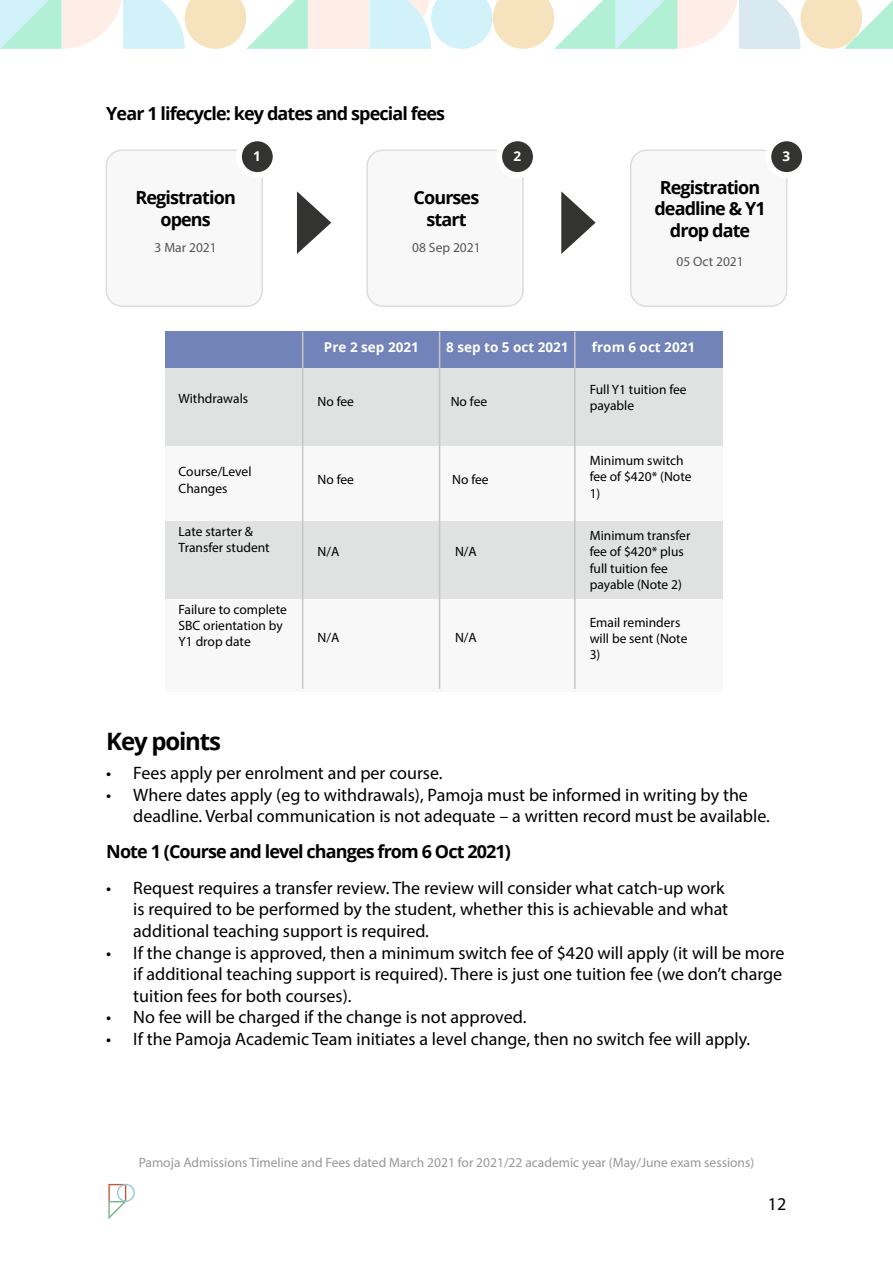
<style>
.page{position:relative;width:893px;height:1263px;background:#fff}
.page>*{position:absolute;margin:0;border:0;box-sizing:border-box;transform-origin:0 0}
.t1{font:700 24px "Open Sans";letter-spacing:-.05em;color:#000}
.t2{font:18px/21.6px "Myriad Pro";color:#000}
.t3{font:700 18px/21.6px "Open Sans";letter-spacing:-.05em;color:#000;text-align:center}
.t4{font:13.5px/16.2px "Myriad Pro";color:#000}
.t5{font:13.5px "Myriad Pro";color:#999898}
.t6{font:700 13.5px "Open Sans";color:#fff}
.t7{font:13.5px "Myriad Pro";color:#555}
</style>
<div class="page">
<svg style="left:108px;top:1184px;width:27px;height:35px"></svg>
<div style="left:106px;top:150px;width:156px;height:156px;background:#f9f8f8;border-radius:16px"></div>
<div style="left:106px;top:149px;width:157px;height:158px;border:2px solid #dfdddb;border-radius:16px"></div>
<div style="left:631px;top:150px;width:156px;height:156px;background:#f9f8f8;border-radius:16px"></div>
<div style="left:630px;top:149px;width:157px;height:158px;border:2px solid #dfdddb;border-radius:16px"></div>
<div style="left:367px;top:150px;width:156px;height:156px;background:#f9f8f8;border-radius:16px"></div>
<div style="left:366px;top:149px;width:158px;height:158px;border:2px solid #dfdddb;border-radius:16px"></div>
<svg style="left:239px;top:138px;width:37px;height:37px"></svg>
<div style="left:236px;top:135px;width:43px;height:43px;border:6px solid #fff;border-radius:50%"></div>
<svg style="left:499px;top:138px;width:37px;height:37px"></svg>
<div style="left:496px;top:135px;width:43px;height:43px;border:6px solid #fff;border-radius:50%"></div>
<svg style="left:768px;top:138px;width:37px;height:37px"></svg>
<div style="left:765px;top:135px;width:43px;height:43px;border:6px solid #fff;border-radius:50%"></div>
<svg style="left:297px;top:191px;width:34px;height:63px"></svg>
<svg style="left:561px;top:191px;width:35px;height:63px"></svg>
<div style="left:166px;top:332px;width:557px;height:360px;background:#f9f8f8"></div>
<div style="left:166px;top:332px;width:557px;height:36px;background:#7283ba"></div>
<div style="left:166px;top:368px;width:557px;height:78px;background:#e0e1e1"></div>
<div style="left:166px;top:521px;width:557px;height:77px;background:#e0e1e1"></div>
<hr style="left:302px;top:332px;width:1px;height:357px;background:#c7c6c7">
<hr style="left:439px;top:332px;width:1px;height:357px;background:#c7c6c7">
<hr style="left:574px;top:332px;width:2px;height:357px;background:#c7c6c7">
<svg style="left:0;top:0;width:893px;height:49px"></svg>
<p class="t3" style="left:106px;top:105px;width:340px">Year 1 lifecycle: key dates and special fees</p>
<p class="t6" style="left:253px;top:151px;width:9px">1</p>
<p class="t6" style="left:513px;top:151px;width:9px">2</p>
<p class="t6" style="left:783px;top:151px;width:9px">3</p>
<p class="t3" style="left:135px;top:189px;width:102px">Registration opens</p>
<p class="t3" style="left:414px;top:189px;width:67px">Courses start</p>
<p class="t3" style="left:654px;top:178px;width:113px">Registration deadline &amp; Y1 drop date</p>
<p class="t7" style="left:155px;top:242px;width:64px">3 Mar 2021</p>
<p class="t7" style="left:412px;top:242px;width:70px">08 Sep 2021</p>
<p class="t7" style="left:676px;top:256px;width:69px">05 Oct 2021</p>
<p class="t6" style="left:324px;top:342px;width:96px">Pre 2 sep 2021</p>
<p class="t6" style="left:446px;top:342px;width:124px">8 sep to 5 oct 2021</p>
<p class="t6" style="left:592px;top:342px;width:105px">from 6 oct 2021</p>
<p class="t4" style="left:179px;top:391px;width:71px">Withdrawals</p>
<p class="t4" style="left:317px;top:394px;width:38px">No fee</p>
<p class="t4" style="left:451px;top:394px;width:38px">No fee</p>
<p class="t4" style="left:179px;top:465px;width:74px">Course/Level<br>Changes</p>
<p class="t4" style="left:179px;top:524px;width:93px">Late starter &amp;<br>Transfer student</p>
<p class="t4" style="left:179px;top:602px;width:110px">Failure to complete<br>SBC orientation by<br>Y1 drop date</p>
<p class="t4" style="left:317px;top:472px;width:38px">No fee</p>
<p class="t4" style="left:452px;top:472px;width:38px">No fee</p>
<p class="t4" style="left:317px;top:544px;width:23px">N/A</p>
<p class="t4" style="left:317px;top:631px;width:23px">N/A</p>
<p class="t4" style="left:455px;top:544px;width:23px">N/A</p>
<p class="t4" style="left:455px;top:631px;width:23px">N/A</p>
<h1 class="t1" style="left:106px;top:731px;width:116px">Key points</h1>
<p class="t4" style="left:590px;top:383px;width:98px">Full Y1 tuition fee payable</p>
<p class="t4" style="left:590px;top:453px;width:103px">Minimum switch fee of $420* (Note<br>1)</p>
<p class="t4" style="left:590px;top:529px;width:102px">Minimum transfer fee of $420* plus full tuition fee payable (Note 2)</p>
<p class="t4" style="left:590px;top:615px;width:99px">Email reminders will be sent (Note<br>3)</p>
<p class="t2" style="left:106px;top:763px;width:338px">• Fees apply per enrolment and per course.</p>
<p class="t2" style="left:133px;top:785px;width:638px;text-indent:-27px">• Where dates apply (eg to withdrawals), Pamoja must be informed in writing by the deadline. Verbal communication is not adequate – a written record must be available.</p>
<p class="t3" style="left:106px;top:842px;width:406px">Note 1 (Course and level changes from 6 Oct 2021)</p>
<p class="t2" style="left:133px;top:878px;width:596px;text-indent:-27px">• Request requires a transfer review. The review will consider what catch-up work is required to be performed by the student, whether this is achievable and what additional teaching support is required.</p>
<p class="t2" style="left:133px;top:943px;width:653px;text-indent:-27px">• If the change is approved, then a minimum switch fee of $420 will apply (it will be more if additional teaching support is required). There is just one tuition fee (we don’t charge tuition fees for both courses).</p>
<p class="t2" style="left:106px;top:1008px;width:422px">• No fee will be charged if the change is not approved.</p>
<p class="t2" style="left:106px;top:1029px;width:645px">• If the Pamoja Academic Team initiates a level change, then no switch fee will apply.</p>
<p class="t5" style="left:139px;top:1157px;width:617px">Pamoja Admissions Timeline and Fees dated March 2021 for 2021/22 academic year (May/June exam sessions)</p>
<p class="t2" style="left:768px;top:1194px;width:20px">12</p>
</div>
